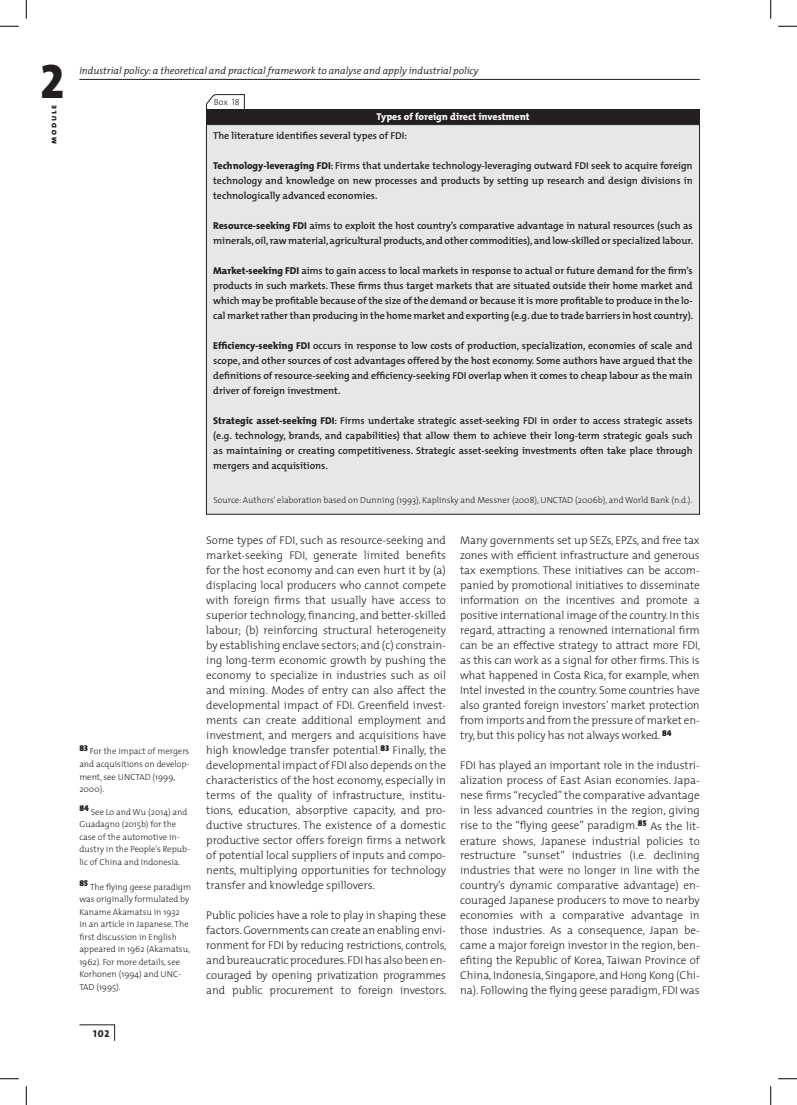
<style>
.page{position:relative;width:797px;height:1105px;background:#fff}
.page>*{position:absolute;margin:0;border:0;box-sizing:border-box;transform-origin:0 0}
.t1{font:48.75px "The Mix Extra Bold Caps";color:#231f20}
.t2{font:300 11.25px/15px "The Mix";letter-spacing:-.01em;color:#231f20;text-align:justify}
.t3{font:600 10px/15px "The Mix";letter-spacing:-.005em;color:#231f20;text-align:justify}
.t4{font:italic 300 10px "The Mix";color:#231f20}
.t5{font:800 10px "The Mix";color:#fff}
.t6{font:10px "The Mix Extra Bold Caps";color:#231f20}
.t7{font:300 8.75px/12.5px "The Mix";color:#231f20}
.t8{font:8.75px "The Mix Extra Bold Caps";letter-spacing:.2em;color:#231f20}
.s1{font-family:"The Mix Light Caps";font-weight:400}
.s2{font-weight:800}
</style>
<div class="page">
<hr style="left:79px;top:79px;width:620px;height:1px;background:#231f20">
<svg style="left:79px;top:1024px;width:36px;height:17px"></svg>
<svg style="left:206px;top:94px;width:39px;height:15px"></svg>
<div style="left:206px;top:109px;width:493px;height:15px;background:#231f20"></div>
<div style="left:206px;top:125px;width:493px;height:389px;background:#e6e7e9"></div>
<svg style="left:0;top:25px;width:19px;height:2px"></svg>
<svg style="left:778px;top:25px;width:19px;height:2px"></svg>
<svg style="left:0;top:1078px;width:19px;height:1px"></svg>
<svg style="left:778px;top:1078px;width:19px;height:1px"></svg>
<svg style="left:25px;top:0;width:2px;height:19px"></svg>
<svg style="left:25px;top:1086px;width:2px;height:19px"></svg>
<svg style="left:770px;top:0;width:1px;height:19px"></svg>
<svg style="left:770px;top:1086px;width:1px;height:19px"></svg>
<h1 class="t1" style="left:40px;top:40px;width:26px">2</h1>
<p class="t8" style="left:46px;top:144px;width:41px;rotate:-90deg">module</p>
<p class="t4" style="left:79px;top:62px;width:400px">Industrial policy: a theoretical and practical framework to analyse and apply industrial policy</p>
<p class="t7" style="left:79px;top:745px;width:112px"><sup>83</sup> For the impact of mergers and acquisitions on develop&shy;ment, see UNCTAD (1999,<br>2000).</p>
<p class="t7" style="left:79px;top:805px;width:112px"><sup>84</sup> See Lo and Wu (2014) and<br>Guadagno (2015b) for the case of the automotive in&shy;dustry in the People’s Repub&shy;lic of China and Indonesia.</p>
<p class="t7" style="left:79px;top:880px;width:113px"><sup>85</sup> The flying geese paradigm was originally formulated by<br>Kaname Akamatsu in 1932<br>in an article in Japanese. The first discussion in English appeared in 1962 (Akamatsu,<br>1962). For more details, see<br>Korhonen (1994) and UNC-<br>TAD (1995).</p>
<p class="t6" style="left:93px;top:1025px;width:18px">102</p>
<p class="t7" style="left:214px;top:96px;width:27px">Box <span class="s1">18</span></p>
<p class="t3" style="left:213px;top:128px;width:195px">The literature identifies several types of FDI:</p>
<p class="t3" style="left:213px;top:158px;width:481px"><span class="s2">Technology-leveraging FDI</span>: Firms that undertake technology-leveraging outward FDI seek to acquire foreign technology and knowledge on new processes and products by setting up research and design divisions in technologically advanced economies.</p>
<p class="t3" style="left:213px;top:218px;width:481px"><span class="s2">Resource-seeking FDI</span> aims to exploit the host country’s comparative advantage in natural resources (such as minerals,oil,raw material,agricultural products,and other commodities),and low-skilled or specialized labour.</p>
<p class="t3" style="left:213px;top:263px;width:481px"><span class="s2">Market-seeking FDI</span> aims to gain access to local markets in response to actual or future demand for the firm’s products in such markets. These firms thus target markets that are situated outside their home market and which may be profitable because of the size of the demand or because it is more profitable to produce in the lo&shy;cal market rather than producing in the home market and exporting (e.g.due to trade barriers in host country).</p>
<p class="t3" style="left:213px;top:338px;width:481px"><span class="s2">Efficiency-seeking FDI</span> occurs in response to low costs of production, specialization, economies of scale and scope, and other sources of cost advantages offered by the host economy. Some authors have argued that the definitions of resource-seeking and efficiency-seeking FDI overlap when it comes to cheap labour as the main driver of foreign investment.</p>
<p class="t3" style="left:213px;top:413px;width:481px"><span class="s2">Strategic asset-seeking FDI</span>: Firms undertake strategic asset-seeking FDI in order to access strategic assets (e.g. technology, brands, and capabilities) that allow them to achieve their long-term strategic goals such as maintaining or creating competitiveness. Strategic asset-seeking investments often take place through mergers and acquisitions.</p>
<p class="t7" style="left:213px;top:494px;width:480px">Source: Authors' elaboration based on Dunning (1993), Kaplinsky and Messner (2008), UNCTAD (2006b), and World Bank (n.d.).</p>
<p class="t2" style="left:206px;top:533px;width:241px">Some types of FDI, such as resource-seeking and market-seeking FDI, generate limited benefits for the host economy and can even hurt it by (a) displacing local producers who cannot compete with foreign firms that usually have access to superior technology, financing, and better-skilled labour; (b) reinforcing structural heterogeneity by establishing enclave sectors; and (c) constrain&shy;ing long-term economic growth by pushing the economy to specialize in industries such as oil and mining. Modes of entry can also affect the developmental impact of FDI. Greenfield invest&shy;ments can create additional employment and investment, and mergers and acquisitions have high knowledge transfer potential.<sup>83</sup> Finally, the developmental impact of FDI also depends on the characteristics of the host economy, especially in terms of the quality of infrastructure, institu&shy;tions, education, absorptive capacity, and pro&shy;ductive structures. The existence of a domestic productive sector offers foreign firms a network of potential local suppliers of inputs and compo&shy;nents, multiplying opportunities for technology transfer and knowledge spillovers.</p>
<p class="t2" style="left:206px;top:908px;width:242px">Public policies have a role to play in shaping these factors. Governments can create an enabling envi&shy;ronment for FDI by reducing restrictions, controls, and bureaucratic procedures. FDI has also been en&shy;couraged by opening privatization programmes and public procurement to foreign investors.</p>
<p class="t5" style="left:376px;top:108px;width:154px">Types of foreign direct investment</p>
<p class="t2" style="left:460px;top:533px;width:241px">Many governments set up SEZs, EPZs, and free tax zones with efficient infrastructure and generous tax exemptions. These initiatives can be accom&shy;panied by promotional initiatives to disseminate information on the incentives and promote a positive international image of the country. In this regard, attracting a renowned international firm can be an effective strategy to attract more FDI, as this can work as a signal for other firms. This is what happened in Costa Rica, for example, when Intel invested in the country. Some countries have also granted foreign investors’ market protection from imports and from the pressure of market en&shy;try, but this policy has not always worked. <sup>84</sup></p>
<p class="t2" style="left:460px;top:758px;width:241px">FDI has played an important role in the industri&shy;alization process of East Asian economies. Japa&shy;nese firms “recycled” the comparative advantage in less advanced countries in the region, giving rise to the “flying geese” paradigm.<sup>85</sup> As the lit&shy;erature shows, Japanese industrial policies to restructure “sunset” industries (i.e. declining industries that were no longer in line with the country’s dynamic comparative advantage) en&shy;couraged Japanese producers to move to nearby economies with a comparative advantage in those industries. As a consequence, Japan be&shy;came a major foreign investor in the region, ben&shy;efiting the Republic of Korea, Taiwan Province of China, Indonesia, Singapore, and Hong Kong (Chi&shy;na). Following the flying geese paradigm, FDI was</p>
</div>
